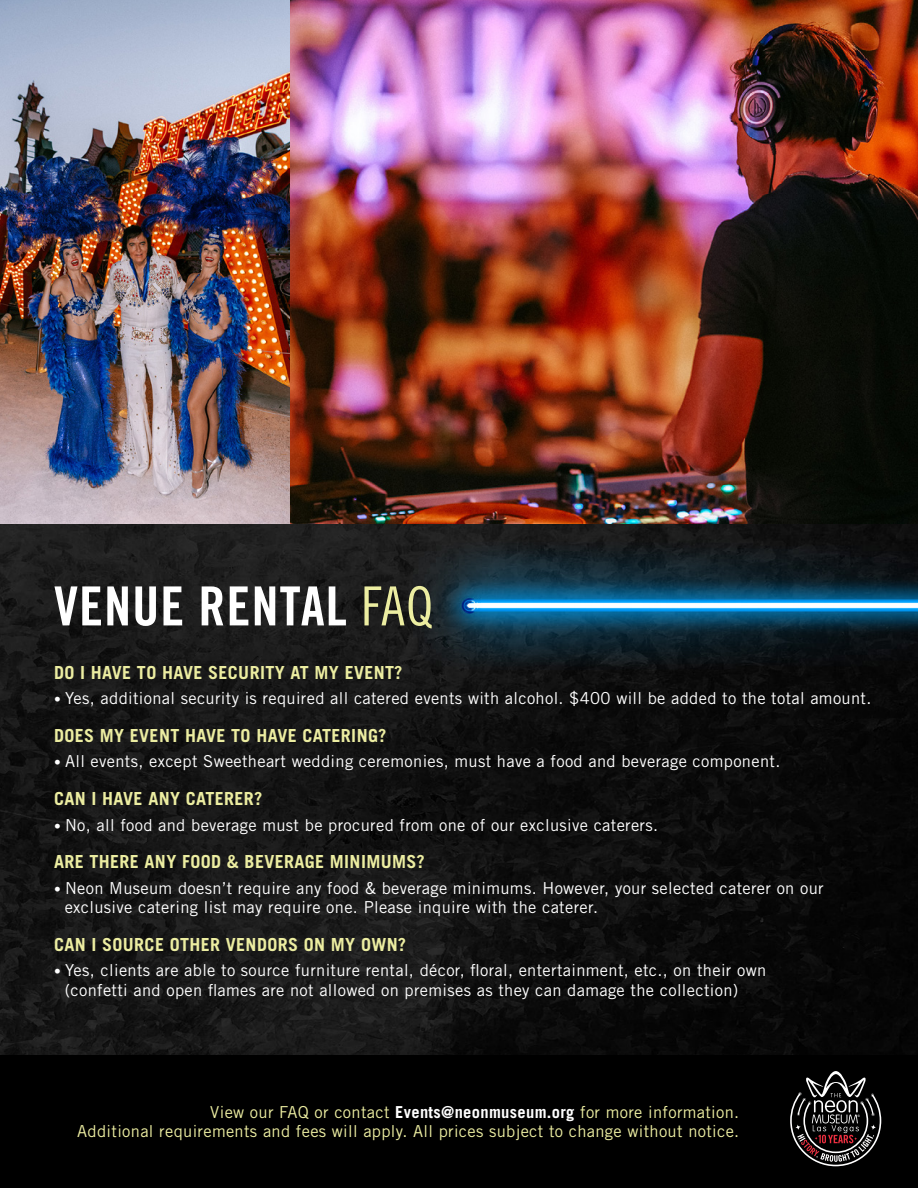
<style>
.page{position:relative;width:918px;height:1188px;background:#fff}
.page>*{position:absolute;margin:0;border:0;box-sizing:border-box;transform-origin:0 0}
.t1{font:54px "Trade Gothic LT Std Bd Cn 20";letter-spacing:.02em;color:#fff}
.t2{font:700 18px "Trade Gothic LT Std";letter-spacing:.02em;color:#eceda1}
.t3{font:16.5px/19.5px "Trade Gothic LT Std";letter-spacing:.02em;color:#fff}
.t4{font:16.5px/19.5px "Trade Gothic LT Std";letter-spacing:.02em;color:#eceda1;text-align:right}
.s1{font-family:"Trade Gothic LT Std Cn 18";color:#eceda1}
.s2{font-weight:700;font-size:13.5px}
.s3{font-weight:700;color:#fff}
</style>
<div class="page">
<img style="left:0;top:523px;width:918px;height:532px">
<img style="left:0;top:0;width:918px;height:523px">
<div style="left:0;top:1055px;width:918px;height:133px;background:#000"></div>
<svg style="left:790px;top:1071px;width:92px;height:96px"></svg>
<p class="t1" style="left:54px;top:573px;width:381px">VENUE RENTAL <span class="s1">FAQ</span></p>
<p class="t2" style="left:54px;top:661px;width:350px">DO I HAVE TO HAVE SECURITY AT MY EVENT?</p>
<p class="t3" style="left:54px;top:689px;width:819px"><span class="s2">•</span> Yes, additional security is required all catered events with alcohol. $400 will be added to the total amount.</p>
<p class="t2" style="left:54px;top:725px;width:334px">DOES MY EVENT HAVE TO HAVE CATERING?</p>
<p class="t3" style="left:54px;top:752px;width:728px"><span class="s2">•</span> All events, except Sweetheart wedding ceremonies, must have a food and beverage component.</p>
<p class="t2" style="left:54px;top:788px;width:210px">CAN I HAVE ANY CATERER?</p>
<p class="t3" style="left:54px;top:815px;width:606px"><span class="s2">•</span> No, all food and beverage must be procured from one of our exclusive caterers.</p>
<p class="t2" style="left:54px;top:851px;width:372px">ARE THERE ANY FOOD &amp; BEVERAGE MINIMUMS?</p>
<p class="t3" style="left:54px;top:878px;width:771px"><span class="s2">•</span> Neon Museum doesn’t require any food &amp; beverage minimums. However, your selected caterer on our</p>
<p class="t3" style="left:65px;top:897px;width:535px">exclusive catering list may require one. Please inquire with the caterer.</p>
<p class="t2" style="left:54px;top:933px;width:354px">CAN I SOURCE OTHER VENDORS ON MY OWN?</p>
<p class="t3" style="left:65px;top:961px;width:703px;text-indent:-11px"><span class="s2">•</span> Yes, clients are able to source furniture rental, décor, floral, entertainment, etc., on their own (confetti and open flames are not allowed on premises as they can damage the collection)</p>
<p class="t4" style="left:77px;top:1102px;width:664px">View our FAQ or contact <span class="s3">Events@neonmuseum.org</span> for more information.<br>Additional requirements and fees will apply. All prices subject to change without notice.</p>
</div>
